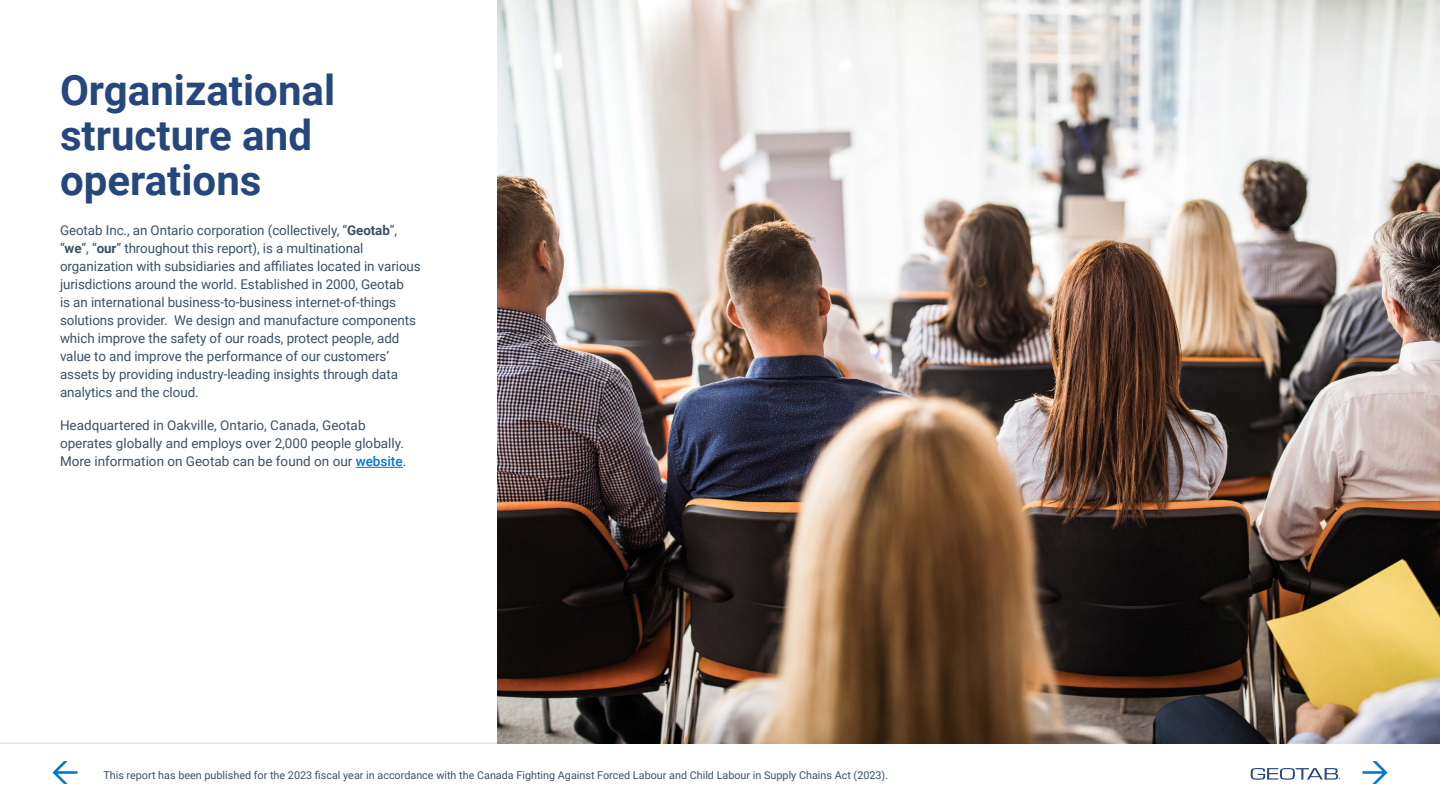
<style>
.page{position:relative;width:1440px;height:810px;background:#fff}
.page>*{position:absolute;margin:0;border:0;box-sizing:border-box;transform-origin:0 0}
.Heading__H3{font:700 42px/45px "Roboto";color:#25477b}
.Body__P{font:13.5px/18px "Roboto";letter-spacing:-.005em;color:#3c5164}
.t1{font:10.8px "Roboto";color:#3c5164}
.s1{font-weight:700}
.s2{font-weight:500;color:#0078d3}
</style>
<div class="page">
<hr style="left:0;top:743px;width:1440px;height:1px;background:#d1d6dd">
<svg style="left:1251px;top:768px;width:90px;height:12px"></svg>
<hr style="left:356px;top:467px;width:47px;height:1px;background:#0078d3">
<img style="left:497px;top:0;width:943px;height:744px">
<svg style="left:52px;top:761px;width:25px;height:23px"></svg>
<svg style="left:1363px;top:761px;width:25px;height:23px"></svg>
<h3 class="Heading__H3" style="left:60px;top:66px;width:277px">Organizational structure and operations</h3>
<p class="Body__P" style="left:60px;top:221px;width:362px">Geotab Inc., an Ontario corporation (collectively, “<span class="s1">Geotab</span>”, “<span class="s1">we</span>”, “<span class="s1">our</span>” throughout this report), is a multinational organization with subsidiaries and affiliates located in various jurisdictions around the world. Established in 2000, Geotab<br>is an international business-to-business internet-of-things solutions provider. We design and manufacture components which improve the safety of our roads, protect people, add value to and improve the performance of our customers’ assets by providing industry-leading insights through data analytics and the cloud.</p>
<p class="Body__P" style="left:60px;top:416px;width:348px">Headquartered in Oakville, Ontario, Canada, Geotab operates globally and employs over 2,000 people globally.<br>More information on Geotab can be found on our <span class="s2">website</span>.</p>
<p class="t1" style="left:103px;top:768px;width:786px">This report has been published for the 2023 fiscal year in accordance with the Canada Fighting Against Forced Labour and Child Labour in Supply Chains Act (2023).</p>
</div>
